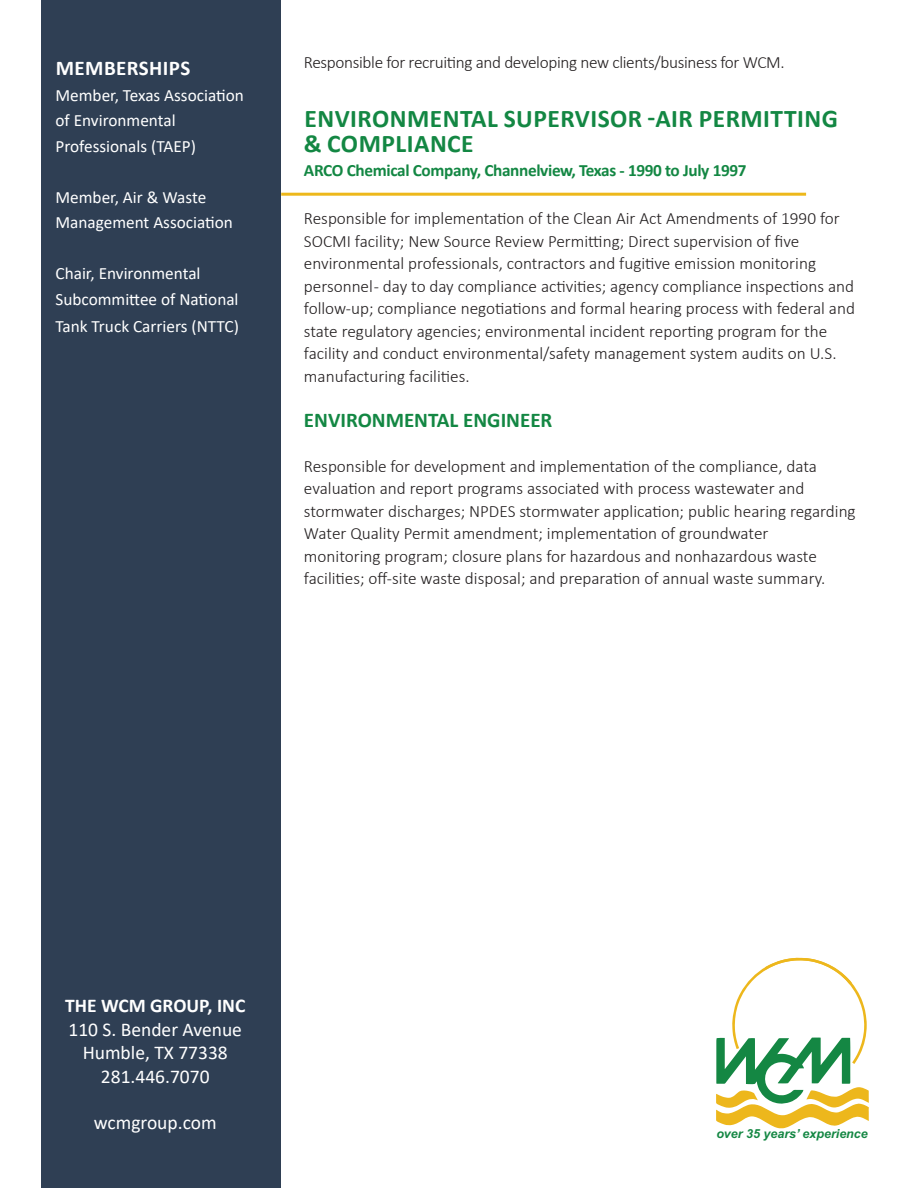
<style>
.page{position:relative;width:918px;height:1188px;background:#fff}
.page>*{position:absolute;margin:0;border:0;box-sizing:border-box;transform-origin:0 0}
.t1{font:700 25.5px/25.5px "Calibri";letter-spacing:.02em;color:#138743}
.t2{font:700 21px "Calibri";color:#138743}
.t3{font:700 21px "Calibri";letter-spacing:.02em;color:#fff}
.t4{font:19.5px/23.4px "Calibri";color:#fff;text-align:center}
.t5{font:700 19.5px "Calibri";color:#fff}
.t6{font:300 17.25px/22.5px "Calibri";color:#231f20}
.t7{font:17.25px/25.5px "Calibri";color:#fff}
.t8{font:300 17.25px "Calibri";letter-spacing:-.02em;color:#231f20}
.t9{font:700 17.25px "Calibri";letter-spacing:-.02em;color:#138743}
.t10{font:italic 700 12.45px "Arial";color:#148743}
</style>
<div class="page">
<svg style="left:716px;top:958px;width:153px;height:170px"></svg>
<div style="left:41px;top:0;width:240px;height:1188px;background:#2f3f54"></div>
<hr style="left:281px;top:193px;width:525px;height:3px;background:#edb81b">
<p class="t3" style="left:56px;top:53px;width:136px">MEMBERSHIPS</p>
<p class="t7" style="left:56px;top:82px;width:190px">Member, Texas Association of Environmental<br>Professionals (TAEP)</p>
<p class="t7" style="left:56px;top:184px;width:179px">Member, Air &amp; Waste<br>Management Association</p>
<p class="t7" style="left:56px;top:260px;width:185px;line-height:26.2px">Chair, Environmental<br>Subcommittee of National<br>Tank Truck Carriers (NTTC)</p>
<p class="t8" style="left:304px;top:52px;width:482px">Responsible for recruiting and developing new clients/business for WCM.</p>
<h1 class="t1" style="left:304px;top:105px;width:536px">ENVIRONMENTAL SUPERVISOR -AIR PERMITTING &amp; COMPLIANCE</h1>
<p class="t9" style="left:304px;top:159px;width:444px">ARCO Chemical Company, Channelview, Texas - 1990 to July 1997</p>
<p class="t6" style="left:304px;top:207px;width:553px">Responsible for implementation of the Clean Air Act Amendments of 1990 for SOCMI facility; New Source Review Permitting; Direct supervision of five environmental professionals, contractors and fugitive emission monitoring personnel - day to day compliance activities; agency compliance inspections and follow-up; compliance negotiations and formal hearing process with federal and state regulatory agencies; environmental incident reporting program for the facility and conduct environmental/safety management system audits on U.S. manufacturing facilities.</p>
<p class="t2" style="left:304px;top:405px;width:250px">ENVIRONMENTAL ENGINEER</p>
<p class="t6" style="left:304px;top:455px;width:553px">Responsible for development and implementation of the compliance, data evaluation and report programs associated with process wastewater and stormwater discharges; NPDES stormwater application; public hearing regarding Water Quality Permit amendment; implementation of groundwater<br>monitoring program; closure plans for hazardous and nonhazardous waste facilities; off-site waste disposal; and preparation of annual waste summary.</p>
<p class="t5" style="left:65px;top:992px;width:182px">THE WCM GROUP, INC</p>
<p class="t4" style="left:69px;top:1017px;width:175px">110 S. Bender Avenue<br>Humble, TX 77338<br>281.446.7070</p>
<p class="t4" style="left:94px;top:1111px;width:124px">wcmgroup.com</p>
<p class="t10" style="left:716px;top:1125px;width:153px">over 35 years’ experience</p>
</div>
